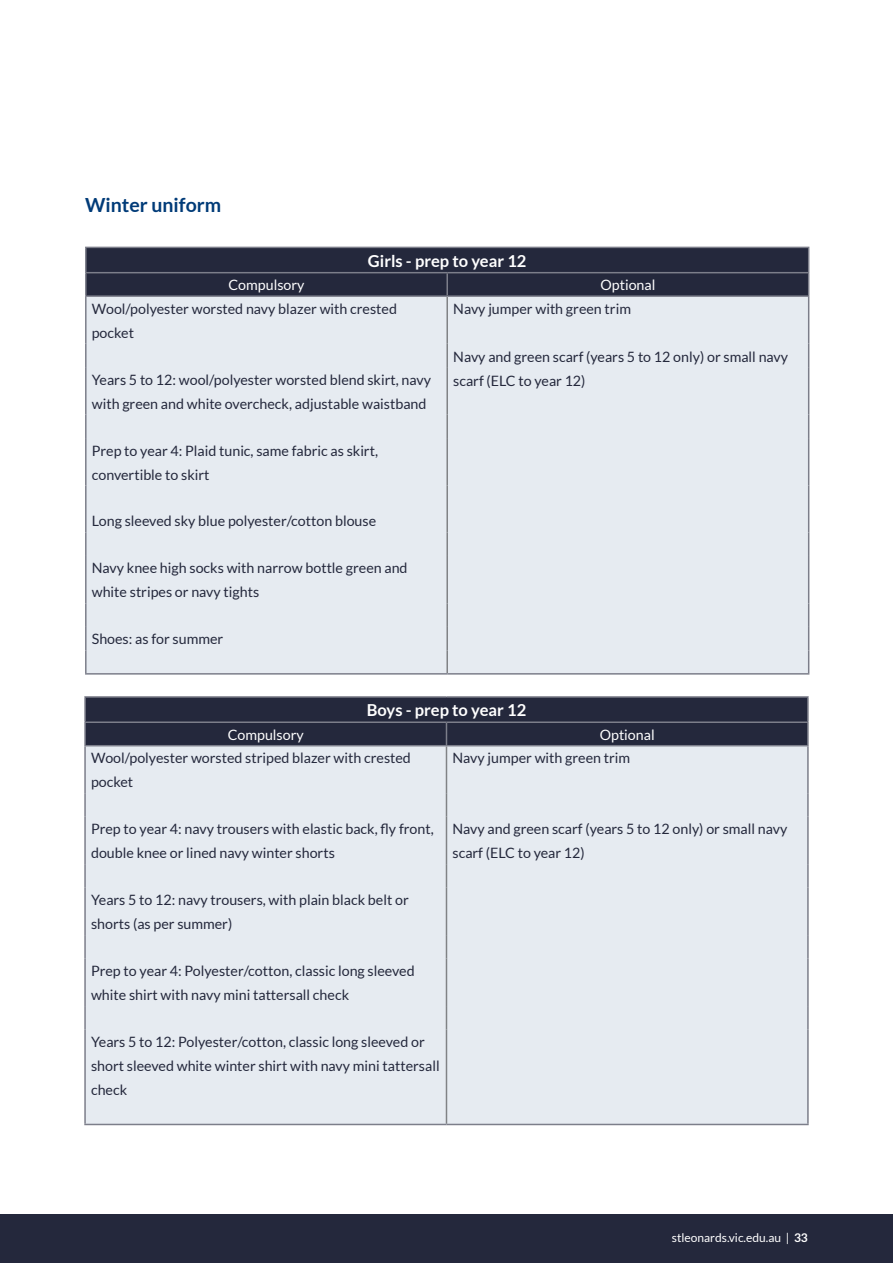
<style>
.page{position:relative;width:893px;height:1263px;background:#fff}
.page>*{position:absolute;margin:0;border:0;box-sizing:border-box;transform-origin:0 0}
.t1{font:700 19.5px "Lato";color:#003b78}
.t2{font:700 16.5px "Lato";color:#fff}
.t3{font:14.25px/24px "Lato";color:#24283c}
.t4{font:14.25px "Lato";color:#fff}
.t5{font:12px "Lato";color:#fff}
.s1{font-weight:700}
</style>
<div class="page">
<div style="left:0;top:1214px;width:893px;height:49px;background:#24283c"></div>
<div style="left:87px;top:297px;width:721px;height:376px;background:#e6ebf1"></div>
<hr style="left:85px;top:247px;width:362px;height:1px;background:#7c7e8a">
<hr style="left:85px;top:248px;width:2px;height:24px;background:#7c7e8a">
<hr style="left:85px;top:272px;width:362px;height:1px;background:#7c7e8a">
<hr style="left:85px;top:273px;width:2px;height:22px;background:#7c7e8a">
<svg style="left:86px;top:247px;width:723px;height:48px;background:#292c40"></svg>
<hr style="left:85px;top:295px;width:362px;height:2px;background:#7c7e8a">
<hr style="left:85px;top:297px;width:2px;height:47px;background:#7c7e8a">
<hr style="left:447px;top:295px;width:362px;height:2px;background:#7c7e8a">
<hr style="left:808px;top:297px;width:1px;height:47px;background:#7c7e8a">
<svg style="left:808px;top:344px;width:1px;height:23px"></svg>
<hr style="left:808px;top:367px;width:1px;height:48px;background:#7c7e8a">
<svg style="left:808px;top:415px;width:1px;height:23px"></svg>
<hr style="left:808px;top:438px;width:1px;height:47px;background:#7c7e8a">
<svg style="left:808px;top:485px;width:1px;height:71px"></svg>
<hr style="left:808px;top:556px;width:1px;height:47px;background:#7c7e8a">
<svg style="left:808px;top:603px;width:1px;height:70px"></svg>
<hr style="left:447px;top:673px;width:362px;height:2px;background:#7c7e8a">
<hr style="left:446px;top:297px;width:2px;height:47px;background:#808285">
<hr style="left:85px;top:344px;width:2px;height:23px;background:#7c7e8a">
<hr style="left:85px;top:367px;width:2px;height:48px;background:#7c7e8a">
<hr style="left:85px;top:415px;width:2px;height:23px;background:#7c7e8a">
<hr style="left:85px;top:438px;width:2px;height:47px;background:#7c7e8a">
<hr style="left:85px;top:485px;width:2px;height:24px;background:#7c7e8a">
<hr style="left:85px;top:509px;width:2px;height:23px;background:#7c7e8a">
<hr style="left:85px;top:532px;width:2px;height:24px;background:#7c7e8a">
<hr style="left:85px;top:556px;width:2px;height:47px;background:#7c7e8a">
<hr style="left:85px;top:603px;width:2px;height:24px;background:#7c7e8a">
<hr style="left:85px;top:627px;width:2px;height:23px;background:#7c7e8a">
<hr style="left:85px;top:650px;width:2px;height:23px;background:#7c7e8a">
<hr style="left:85px;top:673px;width:362px;height:2px;background:#7c7e8a">
<hr style="left:446px;top:344px;width:2px;height:23px;background:#808285">
<hr style="left:446px;top:367px;width:2px;height:48px;background:#808285">
<hr style="left:446px;top:415px;width:2px;height:23px;background:#808285">
<hr style="left:446px;top:438px;width:2px;height:47px;background:#808285">
<hr style="left:446px;top:485px;width:2px;height:24px;background:#808285">
<hr style="left:446px;top:509px;width:2px;height:23px;background:#808285">
<hr style="left:446px;top:532px;width:2px;height:24px;background:#808285">
<hr style="left:446px;top:556px;width:2px;height:47px;background:#808285">
<hr style="left:446px;top:603px;width:2px;height:24px;background:#808285">
<hr style="left:446px;top:627px;width:2px;height:23px;background:#808285">
<hr style="left:446px;top:650px;width:2px;height:23px;background:#808285">
<div style="left:86px;top:746px;width:721px;height:378px;background:#e6ebf1"></div>
<hr style="left:84px;top:696px;width:362px;height:2px;background:#7c7e8a">
<hr style="left:84px;top:698px;width:2px;height:23px;background:#7c7e8a">
<hr style="left:446px;top:696px;width:363px;height:2px;background:#7c7e8a">
<hr style="left:807px;top:698px;width:2px;height:23px;background:#7c7e8a">
<hr style="left:84px;top:721px;width:362px;height:2px;background:#7c7e8a">
<hr style="left:84px;top:723px;width:2px;height:22px;background:#7c7e8a">
<hr style="left:446px;top:721px;width:363px;height:2px;background:#7c7e8a">
<div style="left:85px;top:697px;width:723px;height:48px;background:#24283c"></div>
<hr style="left:807px;top:723px;width:2px;height:22px;background:#7c7e8a">
<hr style="left:84px;top:745px;width:362px;height:1px;background:#7c7e8a">
<hr style="left:84px;top:746px;width:2px;height:47px;background:#7c7e8a">
<hr style="left:446px;top:745px;width:363px;height:1px;background:#7c7e8a">
<hr style="left:807px;top:746px;width:2px;height:47px;background:#7c7e8a">
<hr style="left:84px;top:793px;width:2px;height:24px;background:#7c7e8a">
<hr style="left:807px;top:793px;width:2px;height:24px;background:#7c7e8a">
<hr style="left:84px;top:817px;width:2px;height:47px;background:#7c7e8a">
<hr style="left:807px;top:817px;width:2px;height:47px;background:#7c7e8a">
<hr style="left:84px;top:864px;width:2px;height:24px;background:#7c7e8a">
<hr style="left:807px;top:864px;width:2px;height:24px;background:#7c7e8a">
<hr style="left:84px;top:888px;width:2px;height:47px;background:#7c7e8a">
<hr style="left:807px;top:888px;width:2px;height:47px;background:#7c7e8a">
<hr style="left:84px;top:935px;width:2px;height:23px;background:#7c7e8a">
<hr style="left:807px;top:935px;width:2px;height:23px;background:#7c7e8a">
<hr style="left:84px;top:958px;width:2px;height:48px;background:#7c7e8a">
<hr style="left:807px;top:958px;width:2px;height:48px;background:#7c7e8a">
<hr style="left:84px;top:1006px;width:2px;height:23px;background:#7c7e8a">
<hr style="left:807px;top:1006px;width:2px;height:23px;background:#7c7e8a">
<hr style="left:84px;top:1029px;width:2px;height:72px;background:#7c7e8a">
<hr style="left:807px;top:1029px;width:2px;height:72px;background:#7c7e8a">
<hr style="left:84px;top:1101px;width:2px;height:23px;background:#7c7e8a">
<hr style="left:807px;top:1101px;width:2px;height:23px;background:#7c7e8a">
<hr style="left:446px;top:746px;width:1px;height:47px;background:#808285">
<svg style="left:446px;top:793px;width:1px;height:24px"></svg>
<hr style="left:446px;top:817px;width:1px;height:47px;background:#808285">
<svg style="left:446px;top:864px;width:1px;height:24px"></svg>
<hr style="left:446px;top:888px;width:1px;height:47px;background:#808285">
<svg style="left:446px;top:935px;width:1px;height:23px"></svg>
<hr style="left:446px;top:958px;width:1px;height:48px;background:#808285">
<svg style="left:446px;top:1006px;width:1px;height:23px"></svg>
<hr style="left:446px;top:1029px;width:1px;height:72px;background:#808285">
<svg style="left:446px;top:1101px;width:1px;height:23px"></svg>
<hr style="left:84px;top:1124px;width:362px;height:1px;background:#7c7e8a">
<hr style="left:446px;top:1124px;width:363px;height:1px;background:#7c7e8a">
<h1 class="t1" style="left:85px;top:194px;width:138px">Winter uniform</h1>
<p class="t2" style="left:368px;top:251px;width:160px">Girls - prep to year 12</p>
<p class="t4" style="left:229px;top:277px;width:77px">Compulsory</p>
<p class="t4" style="left:600px;top:277px;width:56px">Optional</p>
<p class="t3" style="left:92px;top:296px;width:307px">Wool/polyester worsted navy blazer with crested pocket</p>
<p class="t3" style="left:453px;top:296px;width:179px">Navy jumper with green trim</p>
<p class="t3" style="left:453px;top:344px;width:336px">Navy and green scarf (years 5 to 12 only) or small navy</p>
<p class="t3" style="left:92px;top:367px;width:341px">Years 5 to 12: wool/polyester worsted blend skirt, navy</p>
<p class="t3" style="left:453px;top:368px;width:134px">scarf (ELC to year 12)</p>
<p class="t3" style="left:92px;top:391px;width:336px">with green and white overcheck, adjustable waistband</p>
<p class="t3" style="left:92px;top:438px;width:288px">Prep to year 4: Plaid tunic, same fabric as skirt, convertible to skirt</p>
<p class="t3" style="left:92px;top:509px;width:286px">Long sleeved sky blue polyester/cotton blouse</p>
<p class="t3" style="left:92px;top:556px;width:317px">Navy knee high socks with narrow bottle green and white stripes or navy tights</p>
<p class="t3" style="left:92px;top:627px;width:133px">Shoes: as for summer</p>
<p class="t2" style="left:367px;top:701px;width:161px">Boys - prep to year 12</p>
<p class="t4" style="left:228px;top:727px;width:77px">Compulsory</p>
<p class="t4" style="left:600px;top:727px;width:56px">Optional</p>
<p class="t3" style="left:91px;top:746px;width:321px">Wool/polyester worsted striped blazer with crested pocket</p>
<p class="t3" style="left:452px;top:746px;width:179px">Navy jumper with green trim</p>
<p class="t3" style="left:91px;top:817px;width:344px">Prep to year 4: navy trousers with elastic back, fly front, double knee or lined navy winter shorts</p>
<p class="t3" style="left:452px;top:817px;width:336px">Navy and green scarf (years 5 to 12 only) or small navy scarf (ELC to year 12)</p>
<p class="t3" style="left:91px;top:888px;width:319px">Years 5 to 12: navy trousers, with plain black belt or shorts (as per summer)</p>
<p class="t3" style="left:91px;top:959px;width:325px">Prep to year 4: Polyester/cotton, classic long sleeved white shirt with navy mini tattersall check</p>
<p class="t3" style="left:91px;top:1030px;width:350px">Years 5 to 12: Polyester/cotton, classic long sleeved or short sleeved white winter shirt with navy mini tattersall check</p>
<p class="t5" style="left:672px;top:1231px;width:138px">stleonards.vic.edu.au | <span class="s1">33</span></p>
</div>
